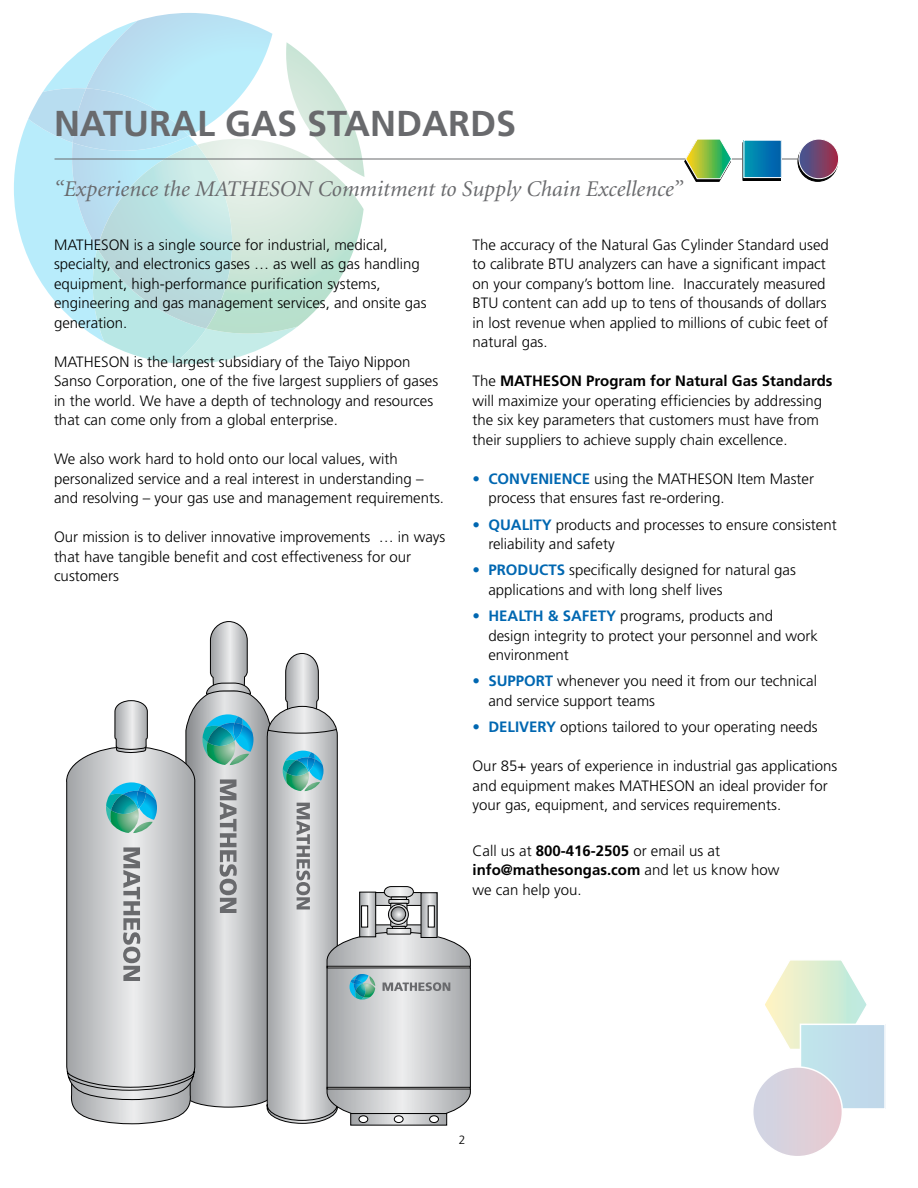
<style>
.page{position:relative;width:918px;height:1188px;background:#fff}
.page>*{position:absolute;margin:0;border:0;box-sizing:border-box;transform-origin:0 0}
.t1{font:700 36px "Frutiger";color:#696a6d}
.t2{font:italic 22.5px "Minion";color:#696a6d}
.t3{font:300 15px/19.5px "Frutiger";color:#000}
.t4{font:300 12px "Frutiger";color:#000}
.s1{font-weight:700}
.s2{font-weight:700;color:#0067b1}
</style>
<div class="page">
<svg style="left:66px;top:769px;width:4px;height:313px"></svg>
<svg style="left:70px;top:621px;width:401px;height:504px"></svg>
<svg style="left:765px;top:960px;width:102px;height:89px"></svg>
<div style="left:800px;top:1024px;width:85px;height:85px;background:#c0dbeb"></div>
<div style="left:800px;top:1024px;width:86px;height:86px;border:2px solid #fff"></div>
<div style="left:753px;top:1067px;width:89px;height:90px;background:#ddd1db;border-radius:50%"></div>
<div style="left:752px;top:1066px;width:91px;height:91px;border:2px solid #fff;border-radius:50%"></div>
<svg style="left:14px;top:13px;width:350px;height:351px"></svg>
<div style="left:743px;top:143px;width:37px;height:37px;background:#161616"></div>
<div style="left:743px;top:142px;width:38px;height:39px;border:1px solid #000"></div>
<svg style="left:798px;top:142px;width:40px;height:39px"></svg>
<div style="left:798px;top:141px;width:40px;height:41px;border:1px solid #000;border-radius:50%"></div>
<hr style="left:55px;top:159px;width:764px;height:1px;background:#696a6d">
<svg style="left:684px;top:139px;width:48px;height:43px"></svg>
<svg style="left:746px;top:142px;width:34px;height:34px"></svg>
<div style="left:744px;top:140px;width:38px;height:38px;border:1px solid #fff"></div>
<svg style="left:799px;top:139px;width:40px;height:40px"></svg>
<div style="left:799px;top:139px;width:40px;height:40px;border:1px solid #fff;border-radius:50%"></div>
<h1 class="t1" style="left:54px;top:103px;width:464px">NATURAL GAS STANDARDS</h1>
<h2 class="t2" style="left:54px;top:178px;width:631px">“Experience the MATHESON Commitment to Supply Chain Excellence”</h2>
<p class="t3" style="left:54px;top:235px;width:374px">MATHESON is a single source for industrial, medical, specialty, and electronics gases … as well as gas handling equipment, high-performance purification systems, engineering and gas management services, and onsite gas generation.</p>
<p class="t3" style="left:54px;top:352px;width:386px">MATHESON is the largest subsidiary of the Taiyo Nippon Sanso Corporation, one of the five largest suppliers of gases in the world. We have a depth of technology and resources that can come only from a global enterprise.</p>
<p class="t3" style="left:54px;top:449px;width:392px">We also work hard to hold onto our local values, with personalized service and a real interest in understanding – and resolving – your gas use and management requirements.</p>
<p class="t3" style="left:54px;top:527px;width:393px">Our mission is to deliver innovative improvements … in ways that have tangible benefit and cost effectiveness for our customers</p>
<p class="t3" style="left:472px;top:235px;width:358px">The accuracy of the Natural Gas Cylinder Standard used to calibrate BTU analyzers can have a significant impact on your company’s bottom line. Inaccurately measured BTU content can add up to tens of thousands of dollars in lost revenue when applied to millions of cubic feet of natural gas.</p>
<p class="t3" style="left:472px;top:371px;width:362px">The <span class="s1">MATHESON Program for Natural Gas Standards </span>will maximize your operating efficiencies by addressing the six key parameters that customers must have from their suppliers to achieve supply chain excellence.</p>
<p class="t3" style="left:488px;top:469px;width:327px;text-indent:-16px"><span class="s2">• CONVENIENCE</span> using the MATHESON Item Master process that ensures fast re-ordering.</p>
<p class="t3" style="left:488px;top:515px;width:350px;text-indent:-16px"><span class="s2">• QUALITY</span> products and processes to ensure consistent reliability and safety</p>
<p class="t3" style="left:488px;top:560px;width:309px;text-indent:-16px"><span class="s2">• PRODUCTS</span> specifically designed for natural gas applications and with long shelf lives</p>
<p class="t3" style="left:488px;top:606px;width:331px;text-indent:-16px"><span class="s2">• HEALTH &amp; SAFETY</span> programs, products and design integrity to protect your personnel and work environment</p>
<p class="t3" style="left:488px;top:671px;width:330px;text-indent:-16px"><span class="s2">• SUPPORT</span> whenever you need it from our technical and service support teams</p>
<p class="t3" style="left:472px;top:717px;width:347px"><span class="s2">• DELIVERY</span> options tailored to your operating needs</p>
<p class="t3" style="left:472px;top:756px;width:366px">Our 85+ years of experience in industrial gas applications and equipment makes MATHESON an ideal provider for your gas, equipment, and services requirements.</p>
<p class="t3" style="left:472px;top:841px;width:309px">Call us at <span class="s1">800-416-2505</span> or email us at <span class="s1">info@mathesongas.com</span> and let us know how we can help you.</p>
<p class="t4" style="left:459px;top:1133px;width:8px">2</p>
</div>
